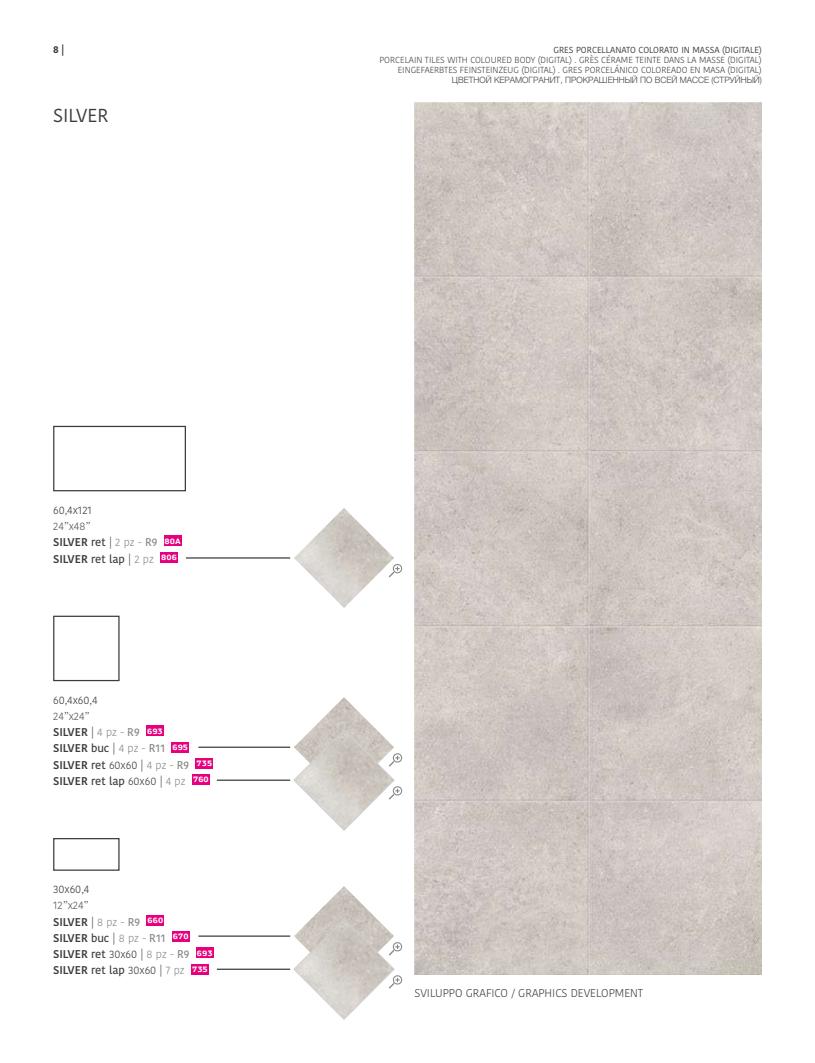
<style>
.page{position:relative;width:815px;height:1063px;background:#fff}
.page>*{position:absolute;margin:0;border:0;box-sizing:border-box;transform-origin:0 0}
.t1{font:18.75px "Kohinoor Bangla";color:#3c3c3b}
.t2{font:600 11.25px/16.2px "Kohinoor Bangla";color:#3c3c3b}
.t3{font:300 11.25px "Kohinoor Bangla";color:#3c3c3b}
.t4{font:700 10px "Kohinoor Bangla";color:#3c3c3b}
.t5{font:300 8.75px/10px "Kohinoor Bangla";color:#3c3c3b;text-align:right}
.t6{font:300 8.75px "Helvetica Neue LTCYR";color:#3c3c3b}
.t7{font:8.75px "Kohinoor Bangla";color:#3c3c3b}
.s1{font-weight:300;color:#575756}
.s2{font-weight:500}
.s3{font-weight:300}
.s4{font-weight:300;color:#878787}
.s5{font-weight:500;color:#878787}
</style>
<div class="page">
<img style="left:415px;top:103px;width:347px;height:871px">
<div style="left:53px;top:616px;width:67px;height:65px;background:#fff;border:1px solid #3c3c3b"></div>
<div style="left:146px;top:725px;width:18px;height:11px;background:#e6007d"></div>
<div style="left:171px;top:742px;width:18px;height:10px;background:#e6007d"></div>
<div style="left:196px;top:758px;width:17px;height:11px;background:#e6007d"></div>
<div style="left:192px;top:774px;width:18px;height:11px;background:#e6007d"></div>
<div style="left:53px;top:838px;width:67px;height:33px;background:#fff;border:1px solid #3c3c3b"></div>
<div style="left:147px;top:915px;width:17px;height:11px;background:#e6007d"></div>
<div style="left:172px;top:931px;width:18px;height:11px;background:#e6007d"></div>
<div style="left:196px;top:948px;width:18px;height:10px;background:#e6007d"></div>
<div style="left:191px;top:964px;width:18px;height:10px;background:#e6007d"></div>
<div style="left:53px;top:426px;width:133px;height:65px;background:#fff;border:1px solid #3c3c3b"></div>
<div style="left:164px;top:536px;width:18px;height:10px;background:#e6007d"></div>
<div style="left:160px;top:552px;width:18px;height:11px;background:#e6007d"></div>
<hr style="left:198px;top:747px;width:92px;height:1px;background:#3c3c3b">
<img style="left:311px;top:697px;width:66px;height:33px">
<hr style="left:198px;top:935px;width:92px;height:2px;background:#3c3c3b">
<img style="left:311px;top:886px;width:66px;height:33px">
<svg style="left:394px;top:564px;width:9px;height:10px"></svg>
<hr style="left:186px;top:557px;width:104px;height:2px;background:#3c3c3b">
<img style="left:294px;top:508px;width:100px;height:100px">
<hr style="left:217px;top:780px;width:73px;height:1px;background:#3c3c3b">
<svg style="left:293px;top:730px;width:110px;height:101px"></svg>
<hr style="left:217px;top:969px;width:73px;height:1px;background:#3c3c3b">
<svg style="left:293px;top:919px;width:110px;height:101px"></svg>
<p class="t4" style="left:53px;top:41px;width:13px">8 |</p>
<h1 class="t1" style="left:53px;top:101px;width:57px">SILVER</h1>
<p class="t3" style="left:53px;top:501px;width:40px">60,4x121</p>
<p class="t2" style="left:53px;top:518px;width:129px"><span class="s1">24”x48”<br></span>SILVER <span class="s2">ret</span> <span class="s3">|</span> <span class="s4">2 pz -</span> <span class="s5">R9</span> <sup>80A<br></sup>SILVER <span class="s2">ret lap</span> <span class="s3">|</span> <span class="s4">2 pz</span> <sup>806</sup></p>
<p class="t3" style="left:53px;top:691px;width:46px">60,4x60,4</p>
<p class="t2" style="left:53px;top:707px;width:161px"><span class="s1">24”x24”<br></span>SILVER <span class="s3">|</span> <span class="s4">4 pz -</span> <span class="s5">R9</span> <sup>693<br></sup>SILVER <span class="s2">buc</span> <span class="s3">|</span> <span class="s4">4 pz -</span> <span class="s5">R11</span> <sup>695<br></sup>SILVER <span class="s2">ret</span> <span class="s3">60x60 |</span> <span class="s4">4 pz -</span> <span class="s5">R9</span> <sup>735<br></sup>SILVER <span class="s2">ret lap</span> <span class="s3">60x60 |</span> <span class="s4">4 pz</span> <sup>760</sup></p>
<p class="t3" style="left:53px;top:881px;width:38px">30x60,4</p>
<p class="t2" style="left:53px;top:897px;width:161px"><span class="s1">12”x24”<br></span>SILVER <span class="s3">|</span> <span class="s4">8 pz -</span> <span class="s5">R9</span> <sup>660<br></sup>SILVER <span class="s2">buc</span> <span class="s3">|</span> <span class="s4">8 pz -</span> <span class="s5">R11</span> <sup>670<br></sup>SILVER <span class="s2">ret</span> <span class="s3">30x60 |</span> <span class="s4">8 pz -</span> <span class="s5">R9</span> <sup>693<br></sup>SILVER <span class="s2">ret lap</span> <span class="s3">30x60 |</span> <span class="s4">7 pz</span> <sup>735</sup></p>
<p class="t7" style="left:554px;top:43px;width:210px">GRES PORCELLANATO COLORATO IN MASSA (DIGITALE)</p>
<p class="t5" style="left:379px;top:55px;width:384px">PORCELAIN TILES WITH COLOURED BODY (DIGITAL) . GRÈS CÉRAME TEINTE DANS LA MASSE (DIGITAL)<br>EINGEFAERBTES FEINSTEINZEUG (DIGITAL) . GRES PORCELÁNICO COLOREADO EN MASA (DIGITAL)</p>
<p class="t6" style="left:452px;top:75px;width:311px">ЦВЕТНОЙ КЕРАМОГРАНИТ, ПРОКРАШЕННЫЙ ПО ВСЕЙ МАССЕ (СТРУЙНЫЙ)</p>
<p class="t3" style="left:415px;top:985px;width:230px">SVILUPPO GRAFICO / GRAPHICS DEVELOPMENT</p>
</div>
